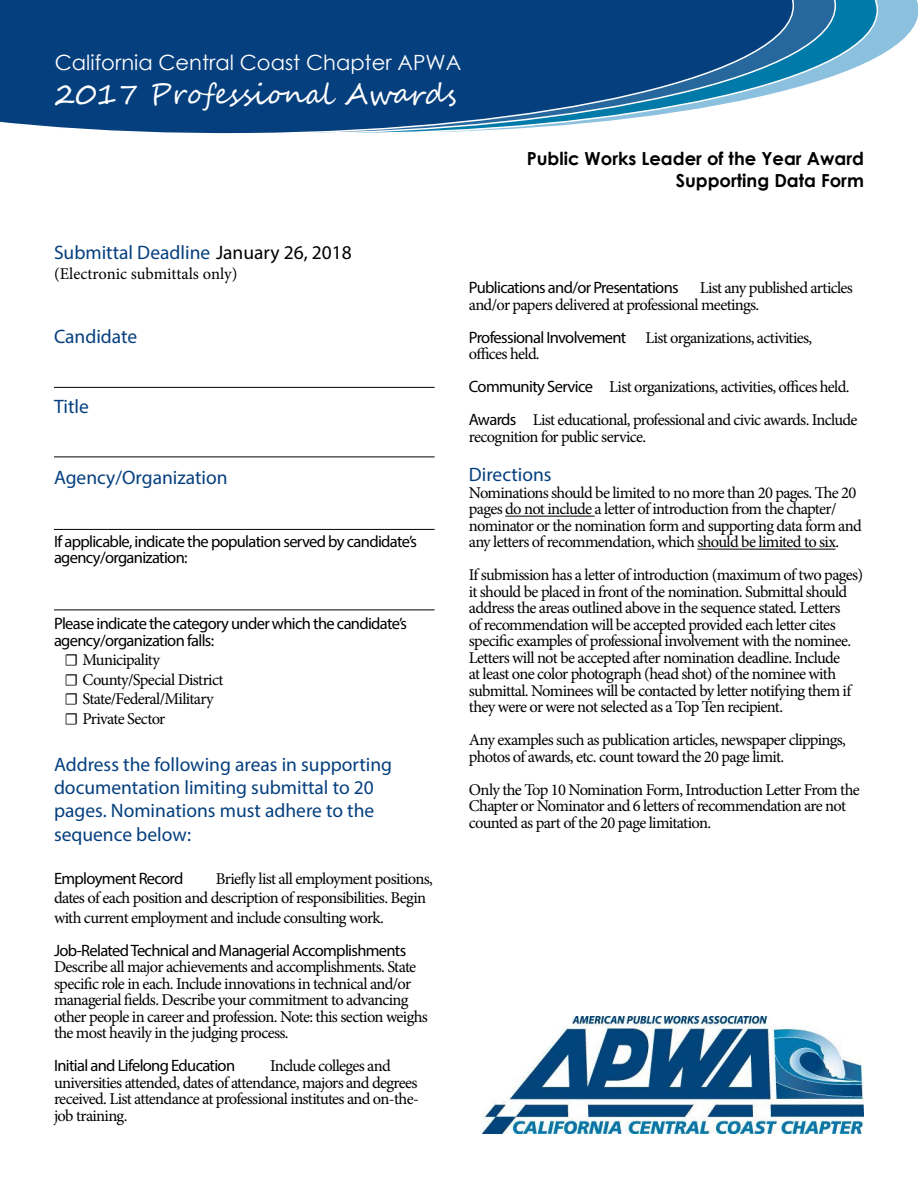
<style>
.page{position:relative;width:918px;height:1188px;background:#fff}
.page>*{position:absolute;margin:0;border:0;box-sizing:border-box;transform-origin:0 0}
.t1{font:28.5px "Segoe Script";color:#fff}
.t2{font:21px "Century Gothic";color:#fff}
.t3{font:19.5px/23.4px "Myriad Pro";color:#053f7e}
.t4{font:700 18px/21.6px "Century Gothic";color:#000;text-align:right}
.t5{font:16.5px/16.5px "Minion Pro";letter-spacing:-.04em;color:#000}
.t6{font:16.5px/16.5px "Myriad Pro";letter-spacing:-.04em;color:#000}
.t7{font:16.5px "Minion Pro";color:#000}
.s1{color:#000}
.s2{font-family:"Myriad Pro"}
</style>
<div class="page">
<svg style="left:878px;top:0;width:40px;height:57px"></svg>
<svg style="left:836px;top:0;width:42px;height:75px;background:#53a4c7"></svg>
<svg style="left:794px;top:0;width:42px;height:88px;background:#438db6"></svg>
<svg style="left:0;top:0;width:794px;height:134px;background:#1e548d"></svg>
<hr style="left:54px;top:387px;width:381px;height:1px;background:#000">
<hr style="left:54px;top:457px;width:381px;height:1px;background:#000">
<hr style="left:54px;top:529px;width:381px;height:1px;background:#000">
<img style="left:482px;top:1017px;width:382px;height:117px">
<hr style="left:54px;top:610px;width:381px;height:1px;background:#000">
<hr style="left:505px;top:516px;width:90px;height:1px;background:#000">
<hr style="left:697px;top:549px;width:138px;height:1px;background:#000">
<p class="t2" style="left:55px;top:47px;width:408px">California Central Coast Chapter APWA</p>
<h1 class="t1" style="left:55px;top:71px;width:403px">2017 Professional Awards</h1>
<p class="t4" style="left:527px;top:147px;width:339px">Public Works Leader of the Year Award<br>Supporting Data Form</p>
<p class="t3" style="left:54px;top:240px;width:299px">Submittal Deadline <span class="s1">January 26, 2018</span></p>
<p class="t7" style="left:54px;top:262px;width:185px">(Electronic submittals only)</p>
<p class="t3" style="left:54px;top:325px;width:85px">Candidate</p>
<p class="t3" style="left:54px;top:395px;width:36px">Title</p>
<p class="t3" style="left:54px;top:465px;width:175px">Agency/Organization</p>
<p class="t6" style="left:54px;top:533px;width:365px">If applicable, indicate the population served by candidate’s agency/organization:</p>
<p class="t6" style="left:54px;top:615px;width:355px">Please indicate the category under which the candidate’s agency/organization falls:</p>
<p class="t5" style="left:64px;top:650px;width:161px;line-height:19.5px">☐ Municipality<br>☐ County/Special District ☐ State/Federal/Military ☐ Private Sector</p>
<p class="t3" style="left:54px;top:752px;width:340px">Address the following areas in supporting documentation limiting submittal to 20 pages. Nominations must adhere to the sequence below:</p>
<p class="t6" style="left:54px;top:870px;width:131px">Employment Record</p>
<p class="t5" style="left:54px;top:869px;width:380px;line-height:19.5px;text-indent:162px">Briefly list all employment positions, dates of each position and description of responsibilities. Begin with current employment and include consulting work.</p>
<p class="t6" style="left:54px;top:942px;width:354px">Job-Related Technical and Managerial Accomplishments</p>
<p class="t5" style="left:54px;top:959px;width:375px">Describe all major achievements and accomplishments. State specific role in each. Include innovations in technical and/or managerial fields. Describe your commitment to advancing other people in career and profession. Note: this section weighs the most heavily in the judging process.</p>
<p class="t6" style="left:54px;top:1057px;width:183px">Initial and Lifelong Education</p>
<p class="t5" style="left:54px;top:1058px;width:366px;text-indent:216px">Include colleges and universities attended, dates of attendance, majors and degrees received. List attendance at professional institutes and on-the&shy;job training.</p>
<p class="t5" style="left:469px;top:280px;width:386px;text-indent:231px">List any published articles and/or papers delivered at professional meetings.</p>
<p class="t5" style="left:469px;top:329px;width:345px"><span class="s2">Professional Involvement</span> List organizations, activities, offices held.</p>
<p class="t5" style="left:469px;top:370px;width:390px;line-height:33px"><span class="s2">Community Service</span> List organizations, activities, offices held.<br><span class="s2">Awards</span> List educational, professional and civic awards. Include</p>
<p class="t5" style="left:469px;top:428px;width:179px">recognition for public service.</p>
<p class="t3" style="left:469px;top:463px;width:84px">Directions</p>
<p class="t5" style="left:469px;top:485px;width:394px">Nominations should be limited to no more than 20 pages. The 20 pages do not include a letter of introduction from the chapter/ nominator or the nomination form and supporting data form and any letters of recommendation, which should be limited to six.</p>
<p class="t5" style="left:469px;top:567px;width:396px">If submission has a letter of introduction (maximum of two pages) it should be placed in front of the nomination. Submittal should address the areas outlined above in the sequence stated. Letters<br>of recommendation will be accepted provided each letter cites specific examples of professional involvement with the nominee.<br>Letters will not be accepted after nomination deadline. Include<br>at least one color photograph (head shot) of the nominee with submittal. Nominees will be contacted by letter notifying them if they were or were not selected as a Top Ten recipient.</p>
<p class="t5" style="left:469px;top:732px;width:378px">Any examples such as publication articles, newspaper clippings, photos of awards, etc. count toward the 20 page limit.</p>
<p class="t5" style="left:469px;top:782px;width:392px">Only the Top 10 Nomination Form, Introduction Letter From the<br>Chapter or Nominator and 6 letters of recommendation are not counted as part of the 20 page limitation.</p>
<p class="t6" style="left:469px;top:279px;width:211px">Publications and/or Presentations</p>
</div>
